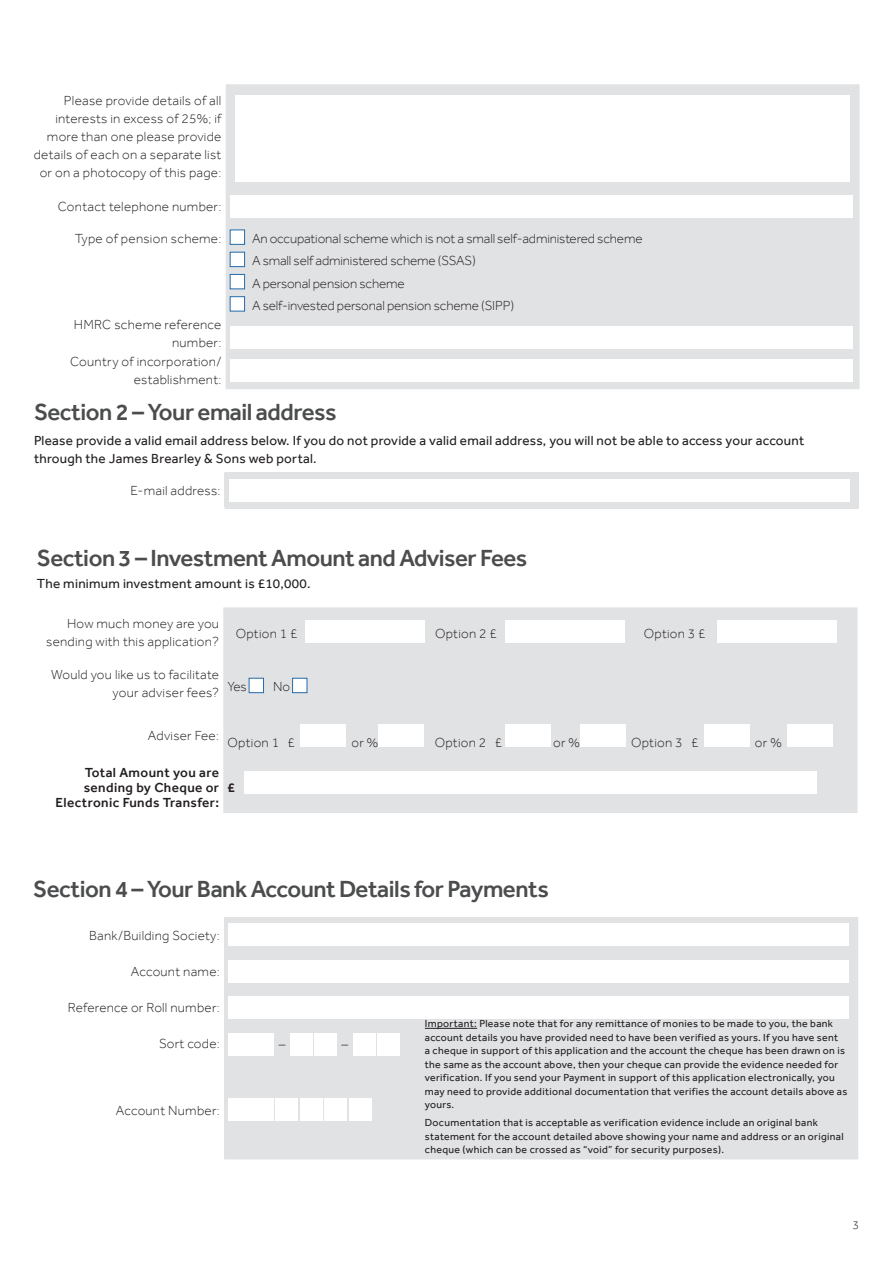
<style>
.page{position:relative;width:893px;height:1263px;background:#fff}
.page>*{position:absolute;margin:0;border:0;box-sizing:border-box;transform-origin:0 0}
.section_heading{font:500 24px "Effra";letter-spacing:-.02em;color:#4b4c4d}
.New_Brand_-_Body_Cop{font:300 13.5px/18px "Effra";letter-spacing:.02em;color:#231f20;text-align:right}
.New_Brand_-_Body_Cop-2{font:13.5px/18px "Effra";letter-spacing:.02em;color:#231f20}
.New_Brand_-_Body_Cop-3{font:300 13.5px "Effra";letter-spacing:-.01em;color:#231f20}
.New_Brand_-_Body_Cop-4{font:500 13.5px/15px "Effra";letter-spacing:.03em;color:#231f20;text-align:right}
.t1{font:300 12px "Effra";color:#231f20}
.New_Brand_-_Source{font:10.5px/13.5px "Effra";letter-spacing:.03em;color:#231f20}
</style>
<div class="page">
<div style="left:223px;top:607px;width:634px;height:206px;background:#e1e2e4"></div>
<div style="left:249px;top:678px;width:15px;height:15px;background:#fff;border:1px solid #246bac"></div>
<div style="left:292px;top:678px;width:15px;height:15px;background:#fff;border:1px solid #246bac"></div>
<div style="left:301px;top:724px;width:45px;height:23px;background:#fff"></div>
<div style="left:378px;top:724px;width:46px;height:23px;background:#fff"></div>
<div style="left:505px;top:724px;width:45px;height:23px;background:#fff"></div>
<div style="left:580px;top:724px;width:45px;height:23px;background:#fff"></div>
<div style="left:704px;top:724px;width:45px;height:23px;background:#fff"></div>
<div style="left:787px;top:724px;width:45px;height:23px;background:#fff"></div>
<div style="left:225px;top:472px;width:634px;height:36px;background:#e1e2e4"></div>
<div style="left:229px;top:479px;width:621px;height:22px;background:#fff"></div>
<div style="left:224px;top:917px;width:634px;height:242px;background:#e1e2e4"></div>
<div style="left:228px;top:923px;width:621px;height:23px;background:#fff"></div>
<div style="left:228px;top:960px;width:621px;height:23px;background:#fff"></div>
<div style="left:228px;top:996px;width:621px;height:23px;background:#fff"></div>
<div style="left:228px;top:1034px;width:22px;height:22px;background:#fff"></div>
<div style="left:252px;top:1034px;width:22px;height:22px;background:#fff"></div>
<div style="left:291px;top:1034px;width:22px;height:22px;background:#fff"></div>
<div style="left:314px;top:1034px;width:22px;height:22px;background:#fff"></div>
<div style="left:354px;top:1034px;width:22px;height:22px;background:#fff"></div>
<div style="left:377px;top:1034px;width:22px;height:22px;background:#fff"></div>
<div style="left:228px;top:1099px;width:22px;height:22px;background:#fff"></div>
<div style="left:252px;top:1099px;width:22px;height:22px;background:#fff"></div>
<div style="left:275px;top:1099px;width:22px;height:22px;background:#fff"></div>
<div style="left:301px;top:1099px;width:22px;height:22px;background:#fff"></div>
<div style="left:324px;top:1099px;width:22px;height:22px;background:#fff"></div>
<div style="left:349px;top:1099px;width:22px;height:22px;background:#fff"></div>
<hr style="left:425px;top:1028px;width:52px;height:1px;background:#231f20">
<div style="left:305px;top:620px;width:120px;height:23px;background:#fff"></div>
<div style="left:226px;top:84px;width:633px;height:305px;background:#e1e2e4"></div>
<div style="left:230px;top:195px;width:623px;height:23px;background:#fff"></div>
<div style="left:230px;top:230px;width:15px;height:15px;background:#fff;border:1px solid #246bac"></div>
<div style="left:230px;top:252px;width:15px;height:15px;background:#fff;border:1px solid #246bac"></div>
<div style="left:230px;top:274px;width:15px;height:15px;background:#fff;border:1px solid #246bac"></div>
<div style="left:230px;top:296px;width:15px;height:15px;background:#fff;border:1px solid #246bac"></div>
<div style="left:230px;top:326px;width:623px;height:23px;background:#fff"></div>
<div style="left:235px;top:95px;width:615px;height:86px;background:#fff"></div>
<div style="left:230px;top:359px;width:623px;height:23px;background:#fff"></div>
<div style="left:506px;top:620px;width:119px;height:23px;background:#fff"></div>
<div style="left:717px;top:620px;width:120px;height:23px;background:#fff"></div>
<div style="left:244px;top:771px;width:572px;height:23px;background:#fff"></div>
<p class="New_Brand_-_Body_Cop" style="left:34px;top:91px;width:189px">Please provide details of all interests in excess of 25%; if more than one please provide details of each on a separate list or on a photocopy of this page:</p>
<p class="New_Brand_-_Body_Cop" style="left:58px;top:197px;width:165px">Contact telephone number:</p>
<p class="New_Brand_-_Body_Cop" style="left:75px;top:230px;width:148px">Type of pension scheme:</p>
<p class="New_Brand_-_Body_Cop-3" style="left:252px;top:231px;width:392px">An occupational scheme which is not a small self-administered scheme</p>
<p class="New_Brand_-_Body_Cop-3" style="left:252px;top:253px;width:225px">A small self administered scheme (SSAS)</p>
<p class="New_Brand_-_Body_Cop-3" style="left:252px;top:275px;width:154px">A personal pension scheme</p>
<p class="New_Brand_-_Body_Cop-3" style="left:252px;top:297px;width:264px">A self-invested personal pension scheme (SIPP)</p>
<p class="New_Brand_-_Body_Cop" style="left:74px;top:315px;width:149px">HMRC scheme reference number:</p>
<p class="New_Brand_-_Body_Cop" style="left:70px;top:352px;width:153px">Country of incorporation/ establishment:</p>
<p class="section_heading" style="left:34px;top:398px;width:304px">Section 2 – Your email address</p>
<p class="New_Brand_-_Body_Cop-2" style="left:34px;top:431px;width:772px">Please provide a valid email address below. If you do not provide a valid email address, you will not be able to access your account through the James Brearley &amp; Sons web portal.</p>
<p class="New_Brand_-_Body_Cop" style="left:131px;top:482px;width:91px">E-mail address:</p>
<p class="section_heading" style="left:37px;top:544px;width:492px">Section 3 – Investment Amount and Adviser Fees</p>
<p class="New_Brand_-_Body_Cop-2" style="left:37px;top:575px;width:275px">The minimum investment amount is £10,000.</p>
<p class="New_Brand_-_Body_Cop" style="left:46px;top:615px;width:174px">How much money are you sending with this application?</p>
<p class="New_Brand_-_Body_Cop" style="left:236px;top:624px;width:63px">Option 1 £</p>
<p class="New_Brand_-_Body_Cop" style="left:435px;top:624px;width:63px">Option 2 £</p>
<p class="New_Brand_-_Body_Cop" style="left:644px;top:624px;width:63px">Option 3 £</p>
<p class="New_Brand_-_Body_Cop" style="left:51px;top:666px;width:169px">Would you like us to facilitate your adviser fees?</p>
<p class="New_Brand_-_Body_Cop" style="left:228px;top:678px;width:21px">Yes</p>
<p class="New_Brand_-_Body_Cop" style="left:273px;top:678px;width:18px">No</p>
<p class="New_Brand_-_Body_Cop" style="left:148px;top:726px;width:73px">Adviser Fee:</p>
<p class="New_Brand_-_Body_Cop-4" style="left:55px;top:765px;width:165px">Total Amount you are sending by Cheque or<br>Electronic Funds Transfer:</p>
<p class="New_Brand_-_Body_Cop" style="left:228px;top:733px;width:69px">Option 1 £</p>
<p class="New_Brand_-_Body_Cop" style="left:351px;top:733px;width:28px">or %</p>
<p class="New_Brand_-_Body_Cop" style="left:435px;top:733px;width:69px">Option 2 £</p>
<p class="New_Brand_-_Body_Cop" style="left:553px;top:733px;width:28px">or %</p>
<p class="New_Brand_-_Body_Cop" style="left:631px;top:733px;width:69px">Option 3 £</p>
<p class="New_Brand_-_Body_Cop" style="left:755px;top:733px;width:28px">or %</p>
<p class="New_Brand_-_Body_Cop-4" style="left:228px;top:780px;width:9px">£</p>
<p class="section_heading" style="left:33px;top:875px;width:517px">Section 4 – Your Bank Account Details for Payments</p>
<p class="New_Brand_-_Body_Cop" style="left:89px;top:926px;width:132px">Bank/Building Society:</p>
<p class="New_Brand_-_Body_Cop" style="left:131px;top:962px;width:90px">Account name:</p>
<p class="New_Brand_-_Body_Cop" style="left:68px;top:998px;width:153px">Reference or Roll number:</p>
<p class="New_Brand_-_Body_Cop" style="left:159px;top:1034px;width:62px">Sort code:</p>
<p class="New_Brand_-_Body_Cop" style="left:279px;top:1035px;width:8px">–</p>
<p class="New_Brand_-_Body_Cop" style="left:342px;top:1035px;width:8px">–</p>
<p class="New_Brand_-_Source" style="left:425px;top:1017px;width:424px">Important: Please note that for any remittance of monies to be made to you, the bank account details you have provided need to have been verified as yours. If you have sent<br>a cheque in support of this application and the account the cheque has been drawn on is the same as the account above, then your cheque can provide the evidence needed for verification. If you send your Payment in support of this application electronically, you may need to provide additional documentation that verifies the account details above as yours.</p>
<p class="New_Brand_-_Source" style="left:425px;top:1116px;width:420px">Documentation that is acceptable as verification evidence include an original bank statement for the account detailed above showing your name and address or an original cheque (which can be crossed as “void” for security purposes).</p>
<p class="New_Brand_-_Body_Cop" style="left:116px;top:1101px;width:105px">Account Number:</p>
<p class="t1" style="left:852px;top:1218px;width:8px">3</p>
</div>
